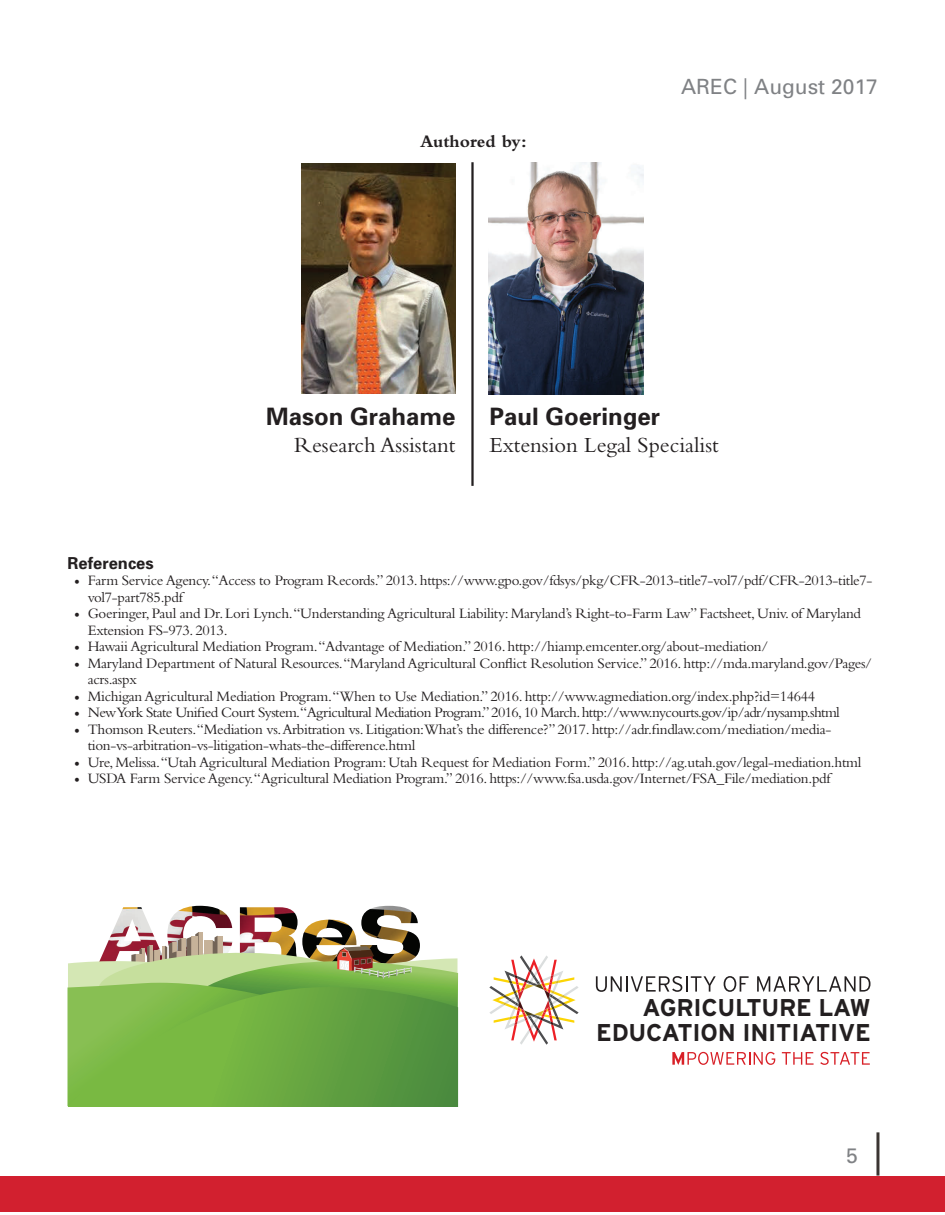
<style>
.page{position:relative;width:945px;height:1215px;background:#fff}
.page>*{position:absolute;margin:0;border:0;box-sizing:border-box;transform-origin:0 0}
.t1{font:700 24.3px/25px "Interstate";letter-spacing:-.01em;color:#231f20;text-align:right}
.t2{font:700 24px "Univers";color:#231f20}
.t3{font:22.5px "Bembo";color:#231f20}
.t4{font:21px "Univers";color:#808285}
.t5{font:700 18px "Bembo";color:#231f20}
.t6{font:700 16.5px "Univers";color:#231f20}
.t7{font:15px/16.5px "Bembo";letter-spacing:-.02em;color:#231f20}
.t8{font:15px "Bembo";letter-spacing:-.04em;color:#231f20}
.s1{font-family:"Minion Pro"}
</style>
<div class="page">
<div style="left:0;top:1176px;width:945px;height:36px;background:#d2202f"></div>
<hr style="left:876px;top:1132px;width:3px;height:44px;background:#3b3532">
<hr style="left:471px;top:162px;width:3px;height:324px;background:#231f20">
<img style="left:302px;top:164px;width:154px;height:230px">
<img style="left:488px;top:162px;width:155px;height:233px">
<svg style="left:489px;top:955px;width:90px;height:90px"></svg>
<svg style="left:596px;top:976px;width:120px;height:16px"></svg>
<svg style="left:724px;top:976px;width:25px;height:16px"></svg>
<svg style="left:757px;top:976px;width:114px;height:16px"></svg>
<svg style="left:672px;top:1052px;width:103px;height:13px"></svg>
<svg style="left:782px;top:1052px;width:32px;height:13px"></svg>
<svg style="left:820px;top:1052px;width:50px;height:13px"></svg>
<img style="left:112px;top:906px;width:306px;height:26px">
<svg style="left:68px;top:932px;width:390px;height:174px"></svg>
<p class="t5" style="left:420px;top:131px;width:108px">Authored by:</p>
<h3 class="t4" style="left:681px;top:74px;width:198px">AREC | August 2017</h3>
<p class="t2" style="left:266px;top:402px;width:191px">Mason Grahame</p>
<p class="t3" style="left:294px;top:432px;width:163px">Research Assistant</p>
<p class="t2" style="left:489px;top:402px;width:172px">Paul Goeringer</p>
<p class="t3" style="left:489px;top:432px;width:231px">Extension Legal Specialist</p>
<p class="t6" style="left:68px;top:553px;width:88px">References</p>
<p class="t7" style="left:88px;top:572px;width:786px;text-indent:-14px"><span class="s1">•</span> Farm Service Agency.“Access to Program Records.” 2013. https://www.gpo.gov/fdsys/pkg/CFR-2013-title7-vol7/pdf/CFR-2013-title7- vol7-part785.pdf</p>
<p class="t7" style="left:88px;top:605px;width:775px;text-indent:-14px"><span class="s1">•</span> Goeringer, Paul and Dr. Lori Lynch.“Understanding Agricultural Liability: Maryland’s Right-to-Farm Law” Factsheet, Univ. of Maryland<br>Extension FS-973. 2013.</p>
<p class="t7" style="left:74px;top:638px;width:696px"><span class="s1">•</span> Hawaii Agricultural Mediation Program.“Advantage of Mediation.” 2016. http://hiamp.emcenter.org/about-mediation/</p>
<p class="t7" style="left:88px;top:655px;width:786px;text-indent:-14px"><span class="s1">•</span> Maryland Department of Natural Resources.“Maryland Agricultural Conflict Resolution Service.” 2016. http://mda.maryland.gov/Pages/ acrs.aspx</p>
<p class="t7" style="left:74px;top:688px;width:743px"><span class="s1">•</span> Michigan Agricultural Mediation Program.“When to Use Mediation.” 2016. http://www.agmediation.org/index.php?id=14644</p>
<p class="t8" style="left:74px;top:704px;width:767px"><span class="s1">•</span> New York State Unified Court System.“Agricultural Mediation Program.” 2016, 10 March. http://www.nycourts.gov/ip/adr/nysamp.shtml</p>
<p class="t7" style="left:88px;top:721px;width:745px;text-indent:-14px"><span class="s1">•</span> Thomson Reuters.“Mediation vs.Arbitration vs. Litigation:What’s the difference?” 2017. http://adr.findlaw.com/mediation/media&shy;tion-vs-arbitration-vs-litigation-whats-the-difference.html</p>
<p class="t7" style="left:74px;top:754px;width:789px"><span class="s1">•</span> Ure, Melissa.“Utah Agricultural Mediation Program: Utah Request for Mediation Form.” 2016. http://ag.utah.gov/legal-mediation.html</p>
<p class="t7" style="left:74px;top:770px;width:758px"><span class="s1">•</span> USDA Farm Service Agency.“Agricultural Mediation Program.” 2016. https://www.fsa.usda.gov/Internet/FSA_File/mediation.pdf</p>
<p class="t1" style="left:596px;top:995px;width:276px">AGRICULTURE LAW<br>EDUCATION INITIATIVE</p>
<h3 class="t4" style="left:846px;top:1144px;width:13px">5</h3>
</div>
